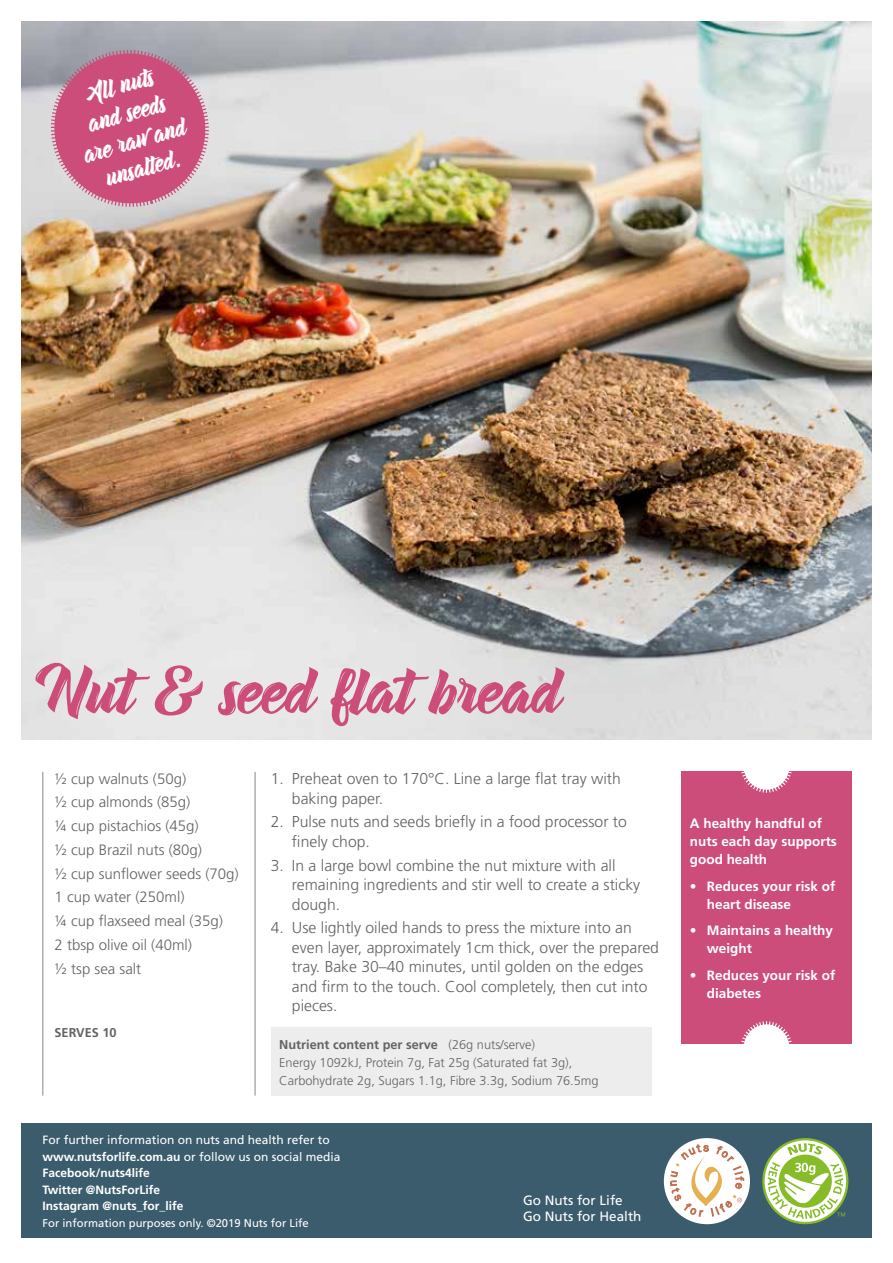
<style>
.page{position:relative;width:893px;height:1263px;background:#fff}
.page>*{position:absolute;margin:0;border:0;box-sizing:border-box;transform-origin:0 0}
.t1{font:75px "Thillends";color:#cc4d79}
.t2{font:30px/28.5px "Thillends";color:#fff;text-align:center;scale:.93 1}
.t3{font:300 15.75px/19.5px "Frutiger";color:#646363}
.t4{font:300 15px/23.7px "Frutiger";color:#646363}
.t5{font:700 13.5px/18px "Frutiger";color:#fff}
.t6{font:13.5px/16.5px "Frutiger";color:#fff}
.t7{font:300 12.75px/18px "Frutiger";color:#646363}
.t8{font:700 12.75px "Frutiger";color:#646363}
.t9{font:700 12px/16.5px "Frutiger";color:#fff}
.t10{font:11.25px "Frutiger";color:#fff}
.s1{font-weight:700}
.s2{font-weight:400}
</style>
<div class="page">
<div style="left:21px;top:1123px;width:851px;height:114px;background:#3b5c6c"></div>
<img style="left:21px;top:21px;width:851px;height:719px">
<div style="left:271px;top:1027px;width:381px;height:68px;background:#ededed"></div>
<svg style="left:46px;top:45px;width:168px;height:167px;background:#c87593"></svg>
<hr style="left:255px;top:772px;width:1px;height:323px;background:#878787">
<hr style="left:43px;top:772px;width:1px;height:323px;background:#878787">
<div style="left:681px;top:772px;width:170px;height:272px;background:#cc4d79"></div>
<svg style="left:739px;top:771px;width:55px;height:22px"></svg>
<svg style="left:741px;top:1021px;width:51px;height:23px"></svg>
<div style="left:664px;top:1138px;width:86px;height:86px;background:#fff;border-radius:50%"></div>
<svg style="left:670px;top:1145px;width:74px;height:71px"></svg>
<svg style="left:762px;top:1138px;width:86px;height:86px"></svg>
<div style="left:765px;top:1140px;width:81px;height:82px;background:#fff;border-radius:50%"></div>
<svg style="left:768px;top:1143px;width:77px;height:76px"></svg>
<h2 class="t2" style="left:64px;top:86px;width:115px;rotate:-16deg">All nuts and seeds are raw and unsalted.</h2>
<h1 class="t1" style="left:34px;top:642px;width:529px">Nut &amp; seed flat bread</h1>
<p class="t4" style="left:55px;top:766px;width:186px">½ cup walnuts (50g)<br>½ cup almonds (85g)<br>¼ cup pistachios (45g)<br>½ cup Brazil nuts (80g)<br>½ cup sunflower seeds (70g)<br>1 cup water (250ml)<br>¼ cup flaxseed meal (35g)<br>2 tbsp olive oil (40ml)<br>½ tsp sea salt</p>
<p class="t3" style="left:292px;top:769px;width:330px;text-indent:-21px">1. Preheat oven to 170°C. Line a large flat tray with baking paper.</p>
<p class="t3" style="left:292px;top:812px;width:336px;text-indent:-21px">2. Pulse nuts and seeds briefly in a food processor to finely chop.</p>
<p class="t3" style="left:292px;top:855px;width:350px;text-indent:-21px">3. In a large bowl combine the nut mixture with all remaining ingredients and stir well to create a sticky dough.</p>
<p class="t3" style="left:292px;top:918px;width:368px;text-indent:-21px">4. Use lightly oiled hands to press the mixture into an even layer, approximately 1cm thick, over the prepared tray. Bake 30–40 minutes, until golden on the edges and firm to the touch. Cool completely, then cut into pieces.</p>
<p class="t8" style="left:55px;top:1025px;width:64px">SERVES 10</p>
<p class="t7" style="left:279px;top:1035px;width:321px"><span class="s1">Nutrient content per serve</span> (26g nuts/serve)<br>Energy 1092kJ, Protein 7g, Fat 25g (Saturated fat 3g),<br>Carbohydrate 2g, Sugars 1.1g, Fibre 3.3g, Sodium 76.5mg</p>
<p class="t9" style="left:43px;top:1132px;width:300px"><span class="s2">For further information on nuts and health refer to </span>www.nutsforlife.com.au <span class="s2">or follow us on social media </span>Facebook/nuts4life<br>Twitter @NutsForLife<br>Instagram @nuts_for_life</p>
<p class="t10" style="left:43px;top:1216px;width:268px">For information purposes only. ©2019 Nuts for Life</p>
<p class="t6" style="left:523px;top:1191px;width:120px">Go Nuts for Life<br>Go Nuts for Health</p>
<p class="t5" style="left:690px;top:814px;width:149px">A healthy handful of nuts each day supports good health</p>
<p class="t5" style="left:707px;top:877px;width:130px;text-indent:-17px">• Reduces your risk of heart disease</p>
<p class="t5" style="left:707px;top:921px;width:128px;text-indent:-17px">• Maintains a healthy weight</p>
<p class="t5" style="left:707px;top:966px;width:130px;text-indent:-17px">• Reduces your risk of diabetes</p>
</div>
